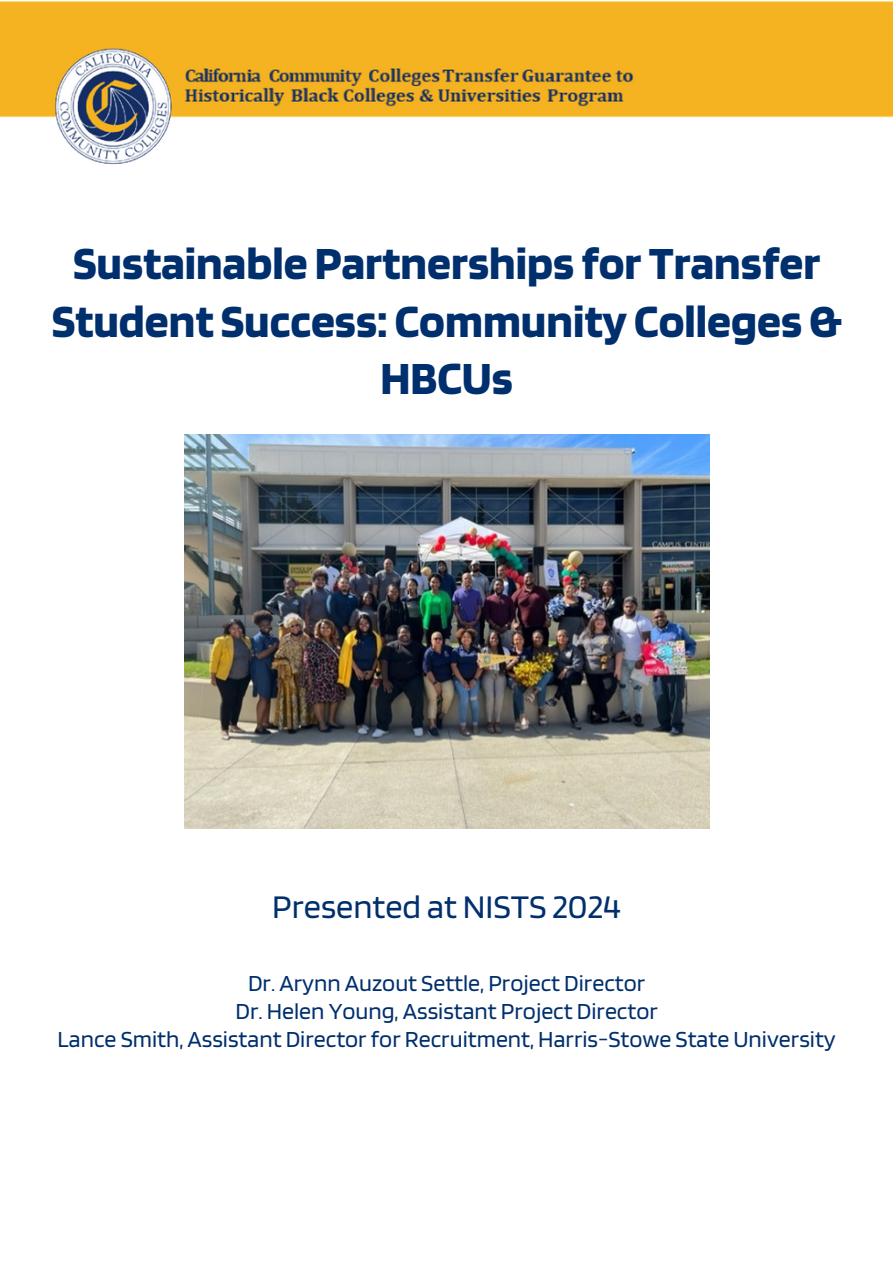
<style>
.page{position:relative;width:893px;height:1264px;background:#fff}
.page>*{position:absolute;margin:0;border:0;box-sizing:border-box;transform-origin:0 0}
.t1{font:700 48px/57.3px "Blinker";color:#002f6d;text-align:center}
.t2{font:34.5px "Blinker";color:#002f6d}
.t3{font:24px "Blinker";color:#002f6d}
</style>
<div class="page">
<img style="left:0;top:2px;width:892px;height:162px">
<img style="left:184px;top:434px;width:525px;height:394px">
<p class="t1" style="left:52px;top:233px;width:791px">Sustainable Partnerships for Transfer<br>Student Success: Community Colleges&amp;<br>HBCUs</p>
<h2 class="t2" style="left:272px;top:884px;width:350px">Presented at NISTS 2024</h2>
<p class="t3" style="left:248px;top:967px;width:399px">Dr. Arynn Auzout Settle, Project Director</p>
<p class="t3" style="left:235px;top:995px;width:424px">Dr. Helen Young, Assistant Project Director</p>
<p class="t3" style="left:58px;top:1024px;width:779px">Lance Smith, Assistant Director for Recruitment, Harris-Stowe State University</p>
</div>
